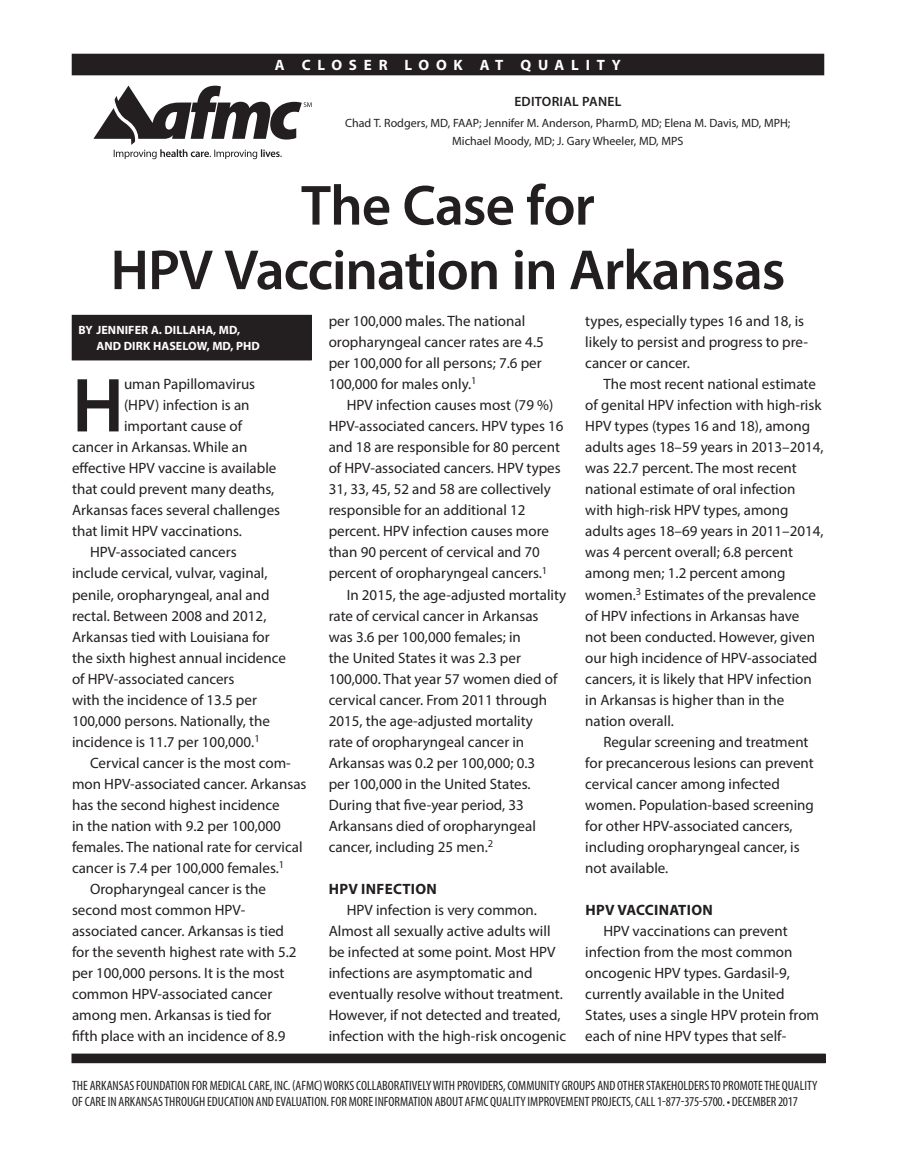
<style>
.page{position:relative;width:905px;height:1175px;background:#fff}
.page>*{position:absolute;margin:0;border:0;box-sizing:border-box;transform-origin:0 0}
.t1{font:600 77.25px "Myriad Pro";color:#231f20}
.t2{font:600 57px "Myriad Pro";letter-spacing:-.02em;color:#231f20}
.t3{font:15px/21px "Myriad Pro";color:#231f20}
.t4{font:700 15px "Myriad Pro";letter-spacing:.02em;color:#231f20}
.t5{font:700 15px "Myriad Pro";letter-spacing:.455em;color:#fff}
.t6{font:condensed 13.5px/16.2px "Myriad Pro";color:#231f20}
.body_text{font:600 13.5px "Myriad Pro";letter-spacing:.02em;color:#231f20}
.body_text-2{font:12px "Myriad Pro";color:#231f20}
.t7{font:700 12px "Myriad Pro";letter-spacing:.01em;color:#fff}
</style>
<div class="page">
<div style="left:72px;top:54px;width:751px;height:21px;background:#231f20"></div>
<div style="left:72px;top:1054px;width:753px;height:8px;background:#231f20"></div>
<div style="left:72px;top:1053px;width:753px;height:9px;border:1px solid #231f20"></div>
<div style="left:72px;top:315px;width:239px;height:45px;background:#231f20"></div>
<svg style="left:93px;top:86px;width:219px;height:73px"></svg>
<p class="t5" style="left:275px;top:55px;width:347px">A CLOSER LOOK AT QUALITY</p>
<p class="body_text" style="left:514px;top:92px;width:108px">EDITORIAL PANEL</p>
<p class="body_text-2" style="left:345px;top:115px;width:447px">Chad T. Rodgers, MD, FAAP; Jennifer M. Anderson, PharmD, MD; Elena M. Davis, MD, MPH;</p>
<p class="body_text-2" style="left:452px;top:133px;width:233px">Michael Moody, MD; J. Gary Wheeler, MD, MPS</p>
<p class="t2" style="left:301px;top:169px;width:295px">The Case for</p>
<p class="t2" style="left:110px;top:234px;width:676px">HPV Vaccination in Arkansas</p>
<p class="t7" style="left:78px;top:322px;width:163px">BY JENNIFER A. DILLAHA, MD,</p>
<p class="t7" style="left:96px;top:338px;width:165px">AND DIRK HASELOW, MD, PHD</p>
<p class="t1" style="left:72px;top:356px;width:53px">H</p>
<p class="t3" style="left:124px;top:373px;width:133px">uman Papillomavirus</p>
<p class="t3" style="left:124px;top:394px;width:127px">(HPV) infection is an</p>
<p class="t3" style="left:124px;top:415px;width:120px">important cause of</p>
<p class="t3" style="left:72px;top:436px;width:177px">cancer in Arkansas. While an</p>
<p class="t3" style="left:72px;top:457px;width:206px">effective HPV vaccine is available</p>
<p class="t3" style="left:72px;top:478px;width:204px">that could prevent many deaths,</p>
<p class="t3" style="left:72px;top:499px;width:209px">Arkansas faces several challenges</p>
<p class="t3" style="left:72px;top:520px;width:171px">that limit HPV vaccinations.</p>
<p class="t3" style="left:72px;top:541px;width:215px;text-indent:18px">HPV-associated cancers include cervical, vulvar, vaginal, penile, oropharyngeal, anal and rectal. Between 2008 and 2012,<br>Arkansas tied with Louisiana for the sixth highest annual incidence of HPV-associated cancers<br>with the incidence of 13.5 per<br>100,000 persons. Nationally, the incidence is 11.7 per 100,000.<sup>1</sup></p>
<p class="t3" style="left:72px;top:751px;width:236px;text-indent:18px">Cervical cancer is the most com&shy;mon HPV-associated cancer. Arkansas has the second highest incidence<br>in the nation with 9.2 per 100,000 females. The national rate for cervical cancer is 7.4 per 100,000 females.<sup>1</sup></p>
<p class="t3" style="left:72px;top:877px;width:226px;text-indent:18px">Oropharyngeal cancer is the second most common HPV&shy;associated cancer. Arkansas is tied for the seventh highest rate with 5.2 per 100,000 persons. It is the most common HPV-associated cancer among men. Arkansas is tied for fifth place with an incidence of 8.9</p>
<p class="t3" style="left:329px;top:310px;width:217px">per 100,000 males. The national oropharyngeal cancer rates are 4.5 per 100,000 for all persons; 7.6 per<br>100,000 for males only.<sup>1</sup></p>
<p class="t3" style="left:329px;top:394px;width:236px;text-indent:18px">HPV infection causes most (79 %)<br>HPV-associated cancers. HPV types 16 and 18 are responsible for 80 percent of HPV-associated cancers. HPV types 31, 33, 45, 52 and 58 are collectively responsible for an additional 12 percent. HPV infection causes more than 90 percent of cervical and 70 percent of oropharyngeal cancers.<sup>1</sup></p>
<p class="t3" style="left:329px;top:583px;width:239px;text-indent:18px">In 2015, the age-adjusted mortality rate of cervical cancer in Arkansas was 3.6 per 100,000 females; in<br>the United States it was 2.3 per<br>100,000. That year 57 women died of cervical cancer. From 2011 through<br>2015, the age-adjusted mortality<br>rate of oropharyngeal cancer in<br>Arkansas was 0.2 per 100,000; 0.3<br>per 100,000 in the United States.<br>During that five-year period, 33<br>Arkansans died of oropharyngeal cancer, including 25 men.<sup>2</sup></p>
<p class="t4" style="left:329px;top:878px;width:110px">HPV INFECTION</p>
<p class="t3" style="left:329px;top:898px;width:239px;text-indent:18px">HPV infection is very common.<br>Almost all sexually active adults will be infected at some point. Most HPV infections are asymptomatic and eventually resolve without treatment.<br>However, if not detected and treated, infection with the high-risk oncogenic</p>
<p class="t3" style="left:585px;top:310px;width:224px">types, especially types 16 and 18, is likely to persist and progress to pre&shy;cancer or cancer.</p>
<p class="t3" style="left:585px;top:373px;width:240px;text-indent:18px">The most recent national estimate of genital HPV infection with high-risk HPV types (types 16 and 18), among adults ages 18–59 years in 2013–2014, was 22.7 percent. The most recent national estimate of oral infection with high-risk HPV types, among adults ages 18–69 years in 2011–2014, was 4 percent overall; 6.8 percent among men; 1.2 percent among women.<sup>3</sup> Estimates of the prevalence of HPV infections in Arkansas have not been conducted. However, given our high incidence of HPV-associated cancers, it is likely that HPV infection in Arkansas is higher than in the nation overall.</p>
<p class="t3" style="left:585px;top:730px;width:230px;text-indent:18px">Regular screening and treatment for precancerous lesions can prevent cervical cancer among infected women. Population-based screening for other HPV-associated cancers, including oropharyngeal cancer, is not available.</p>
<p class="t4" style="left:585px;top:899px;width:129px">HPV VACCINATION</p>
<p class="t3" style="left:585px;top:919px;width:235px;text-indent:18px">HPV vaccinations can prevent infection from the most common oncogenic HPV types. Gardasil-9, currently available in the United States, uses a single HPV protein from each of nine HPV types that self-</p>
<p class="t6" style="left:72px;top:1077px;width:746px">THE ARKANSAS FOUNDATION FOR MEDICAL CARE, INC. (AFMC) WORKS COLLABORATIVELY WITH PROVIDERS, COMMUNITY GROUPS AND OTHER STAKEHOLDERS TO PROMOTE THE QUALITY<br>OF CARE IN ARKANSAS THROUGH EDUCATION AND EVALUATION. FOR MORE INFORMATION ABOUT AFMC QUALITY IMPROVEMENT PROJECTS, CALL 1-877-375-5700. • DECEMBER 2017</p>
</div>
